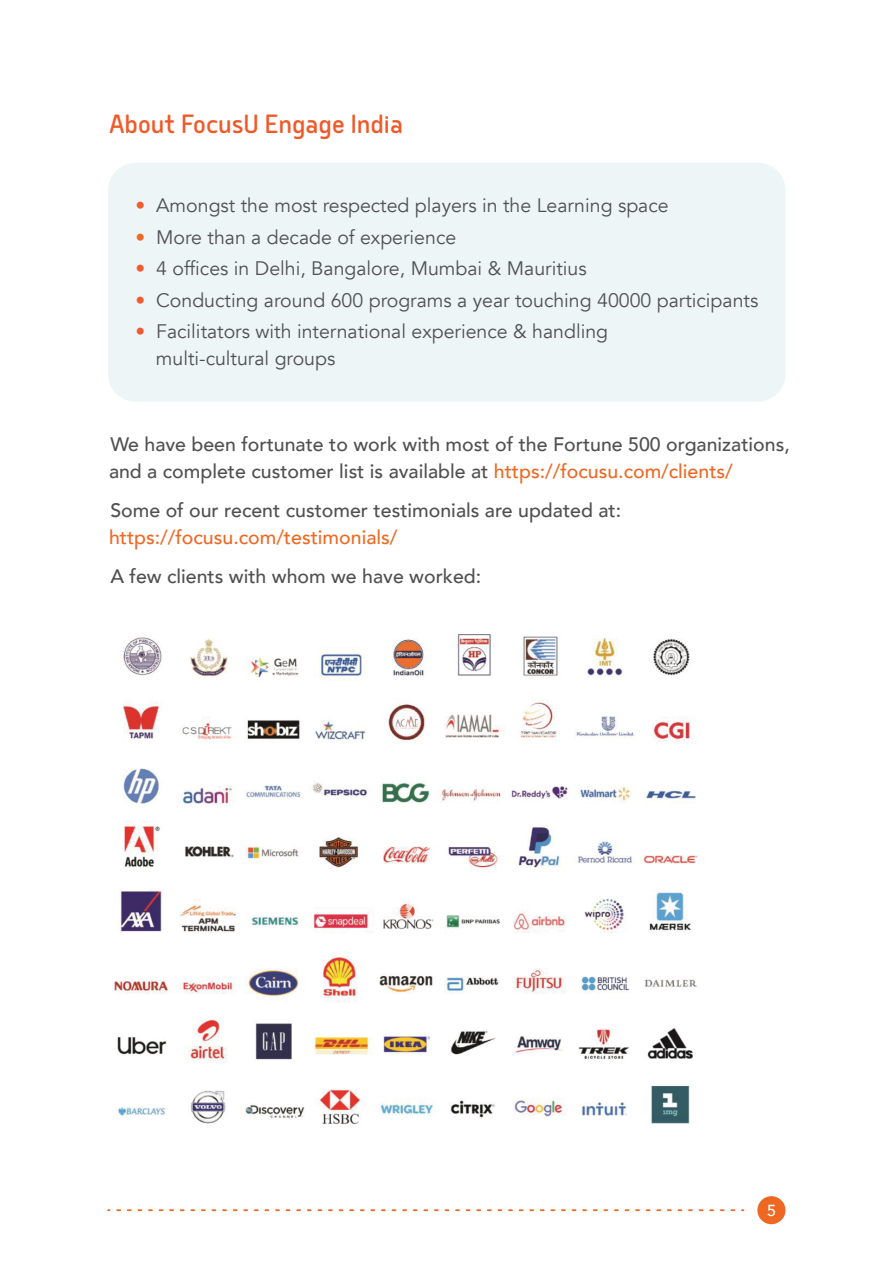
<style>
.page{position:relative;width:894px;height:1263px;background:#fff}
.page>*{position:absolute;margin:0;border:0;box-sizing:border-box;transform-origin:0 0}
.t1{font:31.5px "Delm";color:#f05a2a}
.t2{font:19.5px/27px "Avenir";color:#505050}
.t3{font:500 19.5px/27px "Avenir";color:#505050}
.t4{font:500 19.5px "Avenir";color:#ee6823}
.t5{font:500 16.05px "Avenir";color:#fff}
.s1{font-weight:500;color:#f05b2f}
.s2{color:#ee6823}
</style>
<div class="page">
<div style="left:757px;top:1196px;width:28px;height:28px;background:#ee6823;border-radius:50%"></div>
<svg style="left:117px;top:1209px;width:626px;height:2px"></svg>
<div style="left:108px;top:163px;width:677px;height:239px;background:#edf5f6;border-radius:28px"></div>
<img style="left:114px;top:634px;width:584px;height:490px">
<h1 class="t1" style="left:109px;top:105px;width:295px">About FocusU Engage India</h1>
<p class="t2" style="left:136px;top:193px;width:534px"><span class="s1">•</span> Amongst the most respected players in the Learning space</p>
<p class="t2" style="left:136px;top:224px;width:322px"><span class="s2">•</span> More than a decade of experience</p>
<p class="t2" style="left:136px;top:256px;width:452px"><span class="s1">•</span> 4 offices in Delhi, Bangalore, Mumbai &amp; Mauritius</p>
<p class="t2" style="left:136px;top:287px;width:624px"><span class="s1">•</span> Conducting around 600 programs a year touching 40000 participants</p>
<p class="t2" style="left:156px;top:319px;width:453px;text-indent:-20px"><span class="s1">•</span> Facilitators with international experience &amp; handling multi-cultural groups</p>
<p class="t3" style="left:109px;top:429px;width:682px">We have been fortunate to work with most of the Fortune 500 organizations, and a complete customer list is available at <span class="s2">https://focusu.com/clients/</span></p>
<p class="t3" style="left:110px;top:495px;width:512px">Some of our recent customer testimonials are updated at:</p>
<p class="t4" style="left:109px;top:520px;width:290px">https://focusu.com/testimonials/</p>
<p class="t3" style="left:110px;top:561px;width:372px">A few clients with whom we have worked:</p>
<p class="t5" style="left:767px;top:1196px;width:10px">5</p>
</div>
